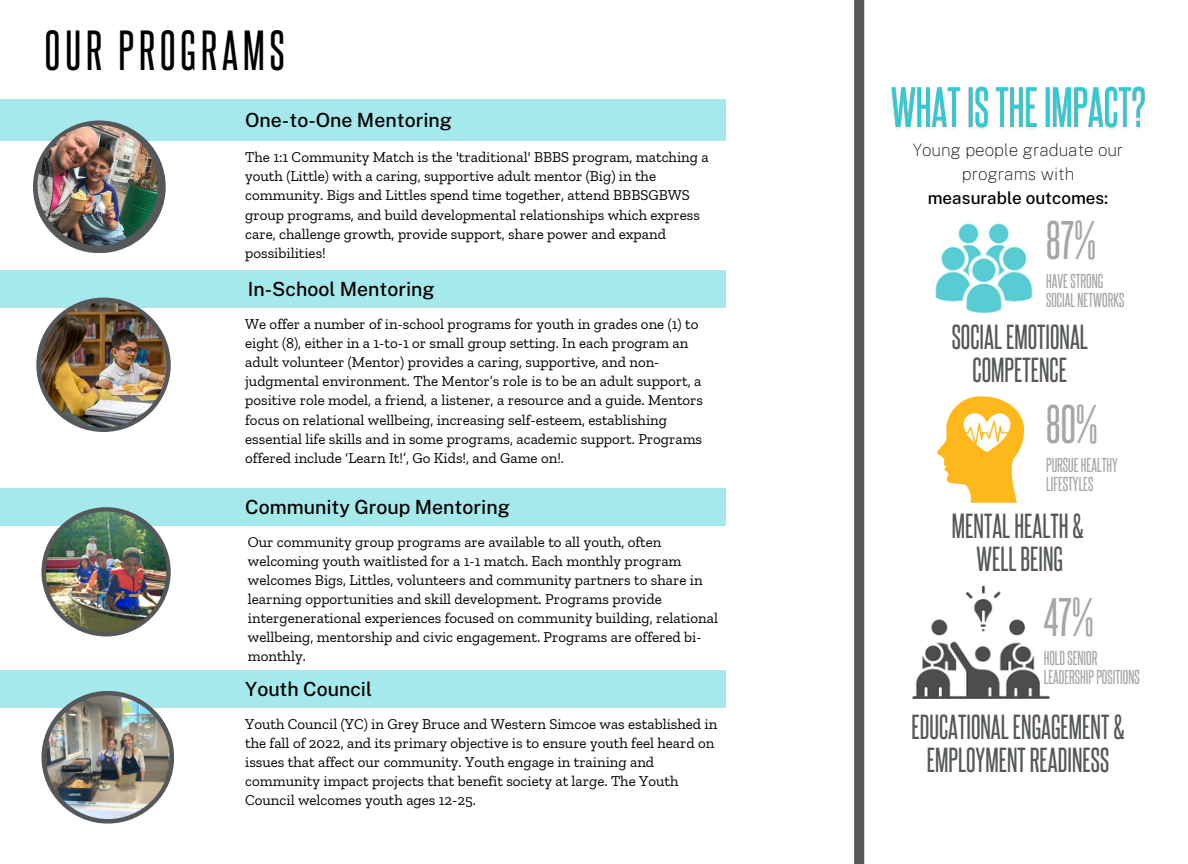
<style>
.page{position:relative;width:1188px;height:864px;background:#fff}
.page>*{position:absolute;margin:0;border:0;box-sizing:border-box;transform-origin:0 0}
.t1{font:48px "Steelfish Rg";letter-spacing:.105em;color:#000}
.t2{font:46.2px "Steelfish Rg";color:#a6a6a6}
.t3{font:29.55px/33px "Steelfish Rg";color:#54585a;text-align:center}
.t4{font:500 19.5px "Public Sans";color:#000}
.t5{font:17.1px/18.9px "Steelfish Rg";color:#a6a6a6}
.t6{font:100 17.1px/23.7px "Public Sans";color:#000;text-align:center}
.t7{font:500 17.1px "Public Sans";color:#000}
.t8{font:15px/19.2px "Zilla Slab";color:#000}
</style>
<div class="page">
<div style="left:854px;top:0;width:10px;height:864px;background:#54585a"></div>
<div style="left:0;top:488px;width:726px;height:38px;background:#a5e9ec"></div>
<svg style="left:41px;top:507px;width:130px;height:129px;background:#5c6262"></svg>
<img style="left:46px;top:512px;width:120px;height:120px;border-radius:50%">
<div style="left:0;top:270px;width:726px;height:38px;background:#a5e9ec"></div>
<svg style="left:36px;top:298px;width:135px;height:134px;background:#5c5f60"></svg>
<img style="left:41px;top:302px;width:125px;height:126px;border-radius:50%">
<div style="left:0;top:100px;width:726px;height:41px;background:#a5e9ec"></div>
<svg style="left:33px;top:120px;width:133px;height:133px;background:#5a6061"></svg>
<img style="left:38px;top:125px;width:120px;height:120px;border-radius:50%">
<img style="left:935px;top:223px;width:98px;height:90px">
<svg style="left:937px;top:396px;width:87px;height:106px"></svg>
<img style="left:912px;top:585px;width:138px;height:114px">
<img style="left:891px;top:86px;width:254px;height:44px">
<div style="left:0;top:670px;width:726px;height:38px;background:#a5e9ec"></div>
<svg style="left:41px;top:691px;width:133px;height:133px"></svg>
<img style="left:46px;top:695px;width:124px;height:124px">
<p class="t1" style="left:45px;top:20px;width:241px">OUR PROGRAMS</p>
<p class="t4" style="left:245px;top:109px;width:208px">One-to-One Mentoring</p>
<p class="t8" style="left:245px;top:147px;width:465px">The 1:1 Community Match is the 'traditional' BBBS program, matching a youth (Little) with a caring, supportive adult mentor (Big) in the community. Bigs and Littles spend time together, attend BBBSGBWS group programs, and build developmental relationships which express care, challenge growth, provide support, share power and expand possibilities!</p>
<p class="t4" style="left:248px;top:277px;width:188px">In-School Mentoring</p>
<p class="t8" style="left:245px;top:314px;width:459px">We offer a number of in-school programs for youth in grades one (1) to eight (8), either in a 1-to-1 or small group setting. In each program an adult volunteer (Mentor) provides a caring, supportive, and non&shy;judgmental environment. The Mentor’s role is to be an adult support, a positive role model, a friend, a listener, a resource and a guide. Mentors focus on relational wellbeing, increasing self-esteem, establishing essential life skills and in some programs, academic support. Programs offered include ‘Learn It!’, Go Kids!, and Game on!.</p>
<p class="t4" style="left:245px;top:495px;width:266px">Community Group Mentoring</p>
<p class="t8" style="left:248px;top:532px;width:472px">Our community group programs are available to all youth, often welcoming youth waitlisted for a 1-1 match. Each monthly program welcomes Bigs, Littles, volunteers and community partners to share in learning opportunities and skill development. Programs provide intergenerational experiences focused on community building, relational wellbeing, mentorship and civic engagement. Programs are offered bi&shy;monthly.</p>
<p class="t4" style="left:245px;top:678px;width:128px">Youth Council</p>
<p class="t8" style="left:245px;top:714px;width:474px">Youth Council (YC) in Grey Bruce and Western Simcoe was established in the fall of 2022, and its primary objective is to ensure youth feel heard on issues that affect our community. Youth engage in training and community impact projects that benefit society at large. The Youth Council welcomes youth ages 12-25.</p>
<p class="t6" style="left:913px;top:138px;width:212px">Young people graduate our programs with</p>
<p class="t7" style="left:928px;top:188px;width:182px">measurable outcomes:</p>
<p class="t2" style="left:1046px;top:211px;width:51px">87%</p>
<p class="t5" style="left:1046px;top:271px;width:59px">HAVESTRONG</p>
<p class="t5" style="left:1046px;top:290px;width:80px">SOCIALNETWORKS</p>
<p class="t3" style="left:952px;top:319px;width:138px">SOCIALEMOTIONAL<br>COMPETENCE</p>
<p class="t2" style="left:1046px;top:395px;width:53px">80%</p>
<p class="t5" style="left:1046px;top:455px;width:73px">PURSUEHEALTHY<br>LIFESTYLES</p>
<p class="t3" style="left:952px;top:508px;width:133px">MENTALHEALTH&amp;</p>
<p class="t3" style="left:977px;top:541px;width:88px">WELLBEING</p>
<p class="t2" style="left:1044px;top:587px;width:52px">47%</p>
<p class="t5" style="left:1044px;top:648px;width:55px">HOLDSENIOR</p>
<p class="t5" style="left:1044px;top:667px;width:97px">LEADERSHIPPOSITIONS</p>
<p class="t3" style="left:912px;top:709px;width:215px">EDUCATIONALENGAGEMENT&amp;<br>EMPLOYMENTREADINESS</p>
</div>
